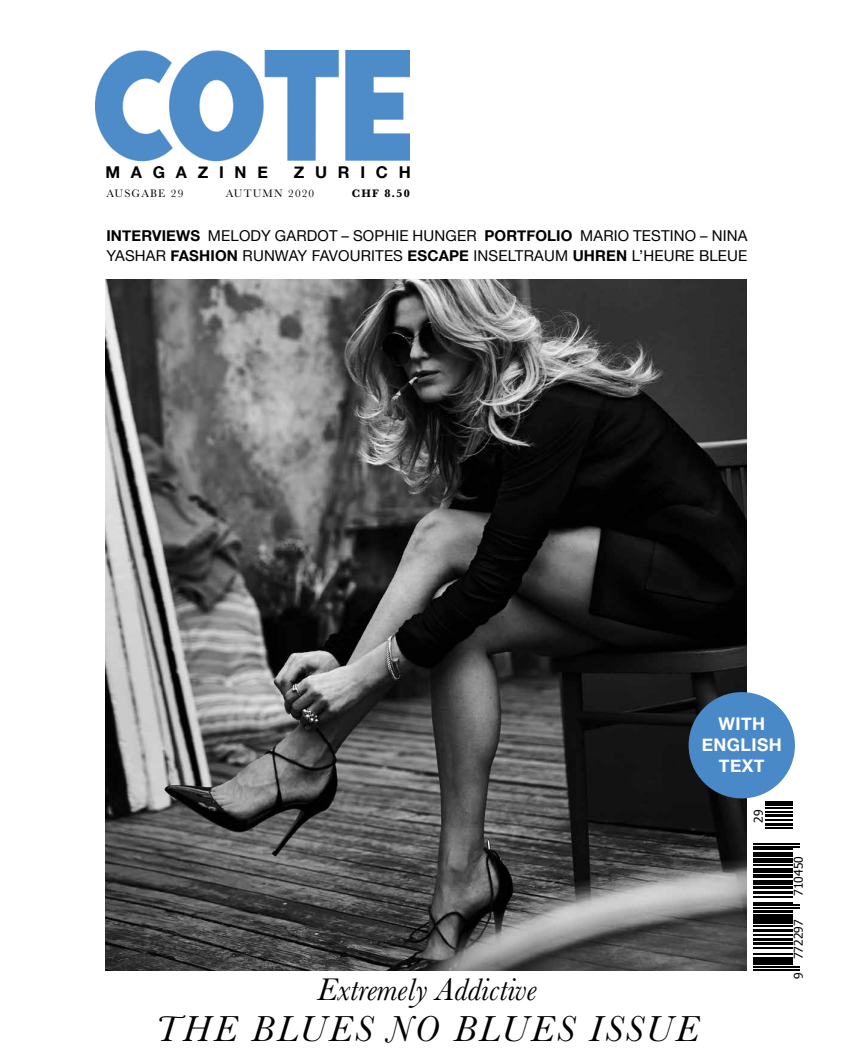
<style>
.page{position:relative;width:851px;height:1063px;background:#fff}
.page>*{position:absolute;margin:0;border:0;box-sizing:border-box;transform-origin:0 0}
.t1{font:italic 37.5px "Baskerville";letter-spacing:.075em;color:#000}
.t2{font:italic 32.5px "Baskerville";color:#000}
.t3{font:700 17.5px/21px "Helvetica Neue";letter-spacing:.025em;color:#fff;text-align:center}
.t4{font:700 16.25px "Helvetica Neue";letter-spacing:.66em;color:#000}
.t5{font:15px/20px "Helvetica Neue";letter-spacing:.01em;color:#000}
.t6{font:12px "Tahoma";color:#000}
.t7{font:11.25px "Baskerville";letter-spacing:.1em;color:#000}
.t8{font:700 11.25px "Baskerville";color:#000}
.s1{font-weight:700}
</style>
<div class="page">
<img style="left:105px;top:279px;width:641px;height:691px">
<hr style="left:753px;top:969px;width:46px;height:1px;background:#000">
<hr style="left:753px;top:966px;width:46px;height:2px;background:#000">
<hr style="left:753px;top:961px;width:39px;height:4px;background:#000">
<hr style="left:753px;top:957px;width:39px;height:3px;background:#000">
<hr style="left:753px;top:953px;width:39px;height:1px;background:#000">
<hr style="left:753px;top:948px;width:39px;height:1px;background:#000">
<hr style="left:753px;top:942px;width:39px;height:3px;background:#000">
<hr style="left:753px;top:938px;width:39px;height:3px;background:#000">
<hr style="left:753px;top:934px;width:39px;height:2px;background:#000">
<hr style="left:753px;top:929px;width:39px;height:3px;background:#000">
<hr style="left:753px;top:925px;width:39px;height:1px;background:#000">
<hr style="left:753px;top:919px;width:39px;height:4px;background:#000">
<hr style="left:753px;top:914px;width:39px;height:4px;background:#000">
<hr style="left:753px;top:910px;width:39px;height:3px;background:#000">
<hr style="left:753px;top:907px;width:46px;height:2px;background:#000">
<hr style="left:753px;top:905px;width:46px;height:1px;background:#000">
<hr style="left:753px;top:902px;width:39px;height:1px;background:#000">
<hr style="left:753px;top:897px;width:39px;height:1px;background:#000">
<hr style="left:753px;top:891px;width:39px;height:3px;background:#000">
<hr style="left:753px;top:886px;width:39px;height:3px;background:#000">
<hr style="left:753px;top:881px;width:39px;height:4px;background:#000">
<hr style="left:753px;top:877px;width:39px;height:1px;background:#000">
<hr style="left:753px;top:874px;width:39px;height:1px;background:#000">
<hr style="left:753px;top:869px;width:39px;height:4px;background:#000">
<hr style="left:753px;top:865px;width:39px;height:1px;background:#000">
<hr style="left:753px;top:858px;width:39px;height:4px;background:#000">
<hr style="left:753px;top:853px;width:39px;height:4px;background:#000">
<hr style="left:753px;top:849px;width:39px;height:1px;background:#000">
<hr style="left:753px;top:846px;width:46px;height:1px;background:#000">
<hr style="left:753px;top:843px;width:46px;height:2px;background:#000">
<hr style="left:765px;top:827px;width:27px;height:2px;background:#000">
<hr style="left:765px;top:823px;width:27px;height:3px;background:#000">
<hr style="left:765px;top:819px;width:27px;height:2px;background:#000">
<hr style="left:765px;top:814px;width:27px;height:3px;background:#000">
<hr style="left:765px;top:811px;width:27px;height:2px;background:#000">
<hr style="left:765px;top:807px;width:27px;height:2px;background:#000">
<hr style="left:765px;top:802px;width:27px;height:4px;background:#000">
<div style="left:688px;top:692px;width:106px;height:106px;background:#4a89c8;border-radius:50%"></div>
<img style="left:95px;top:50px;width:315px;height:112px">
<p class="t4" style="left:105px;top:159px;width:164px">MAGAZINE</p>
<p class="t4" style="left:294px;top:159px;width:118px">ZURICH</p>
<p class="t7" style="left:106px;top:186px;width:78px">AUSGABE 29</p>
<p class="t7" style="left:226px;top:186px;width:90px">AUTUMN 2020</p>
<p class="t8" style="left:352px;top:185px;width:59px">CHF 8.50</p>
<p class="t5" style="left:106px;top:226px;width:642px"><span class="s1">INTERVIEWS</span> MELODY GARDOT – SOPHIE HUNGER <span class="s1">PORTFOLIO</span> MARIO TESTINO – NINA<br>YASHAR <span class="s1">FASHION</span> RUNWAY FAVOURITES <span class="s1">ESCAPE</span> INSELTRAUM <span class="s1">UHREN</span> L’HEURE BLEUE</p>
<p class="t3" style="left:701px;top:714px;width:82px">WITH<br>ENGLISH<br>TEXT</p>
<h2 class="t2" style="left:317px;top:968px;width:221px">Extremely Addictive</h2>
<h1 class="t1" style="left:155px;top:1004px;width:544px">THE BLUES NO BLUES ISSUE</h1>
<p class="t6" style="left:750px;top:823px;width:15px;rotate:-90deg">29</p>
<p class="t6" style="left:790px;top:896px;width:41px;rotate:-90deg">710450</p>
<p class="t6" style="left:790px;top:979px;width:60px;rotate:-90deg">9 772297</p>
</div>
